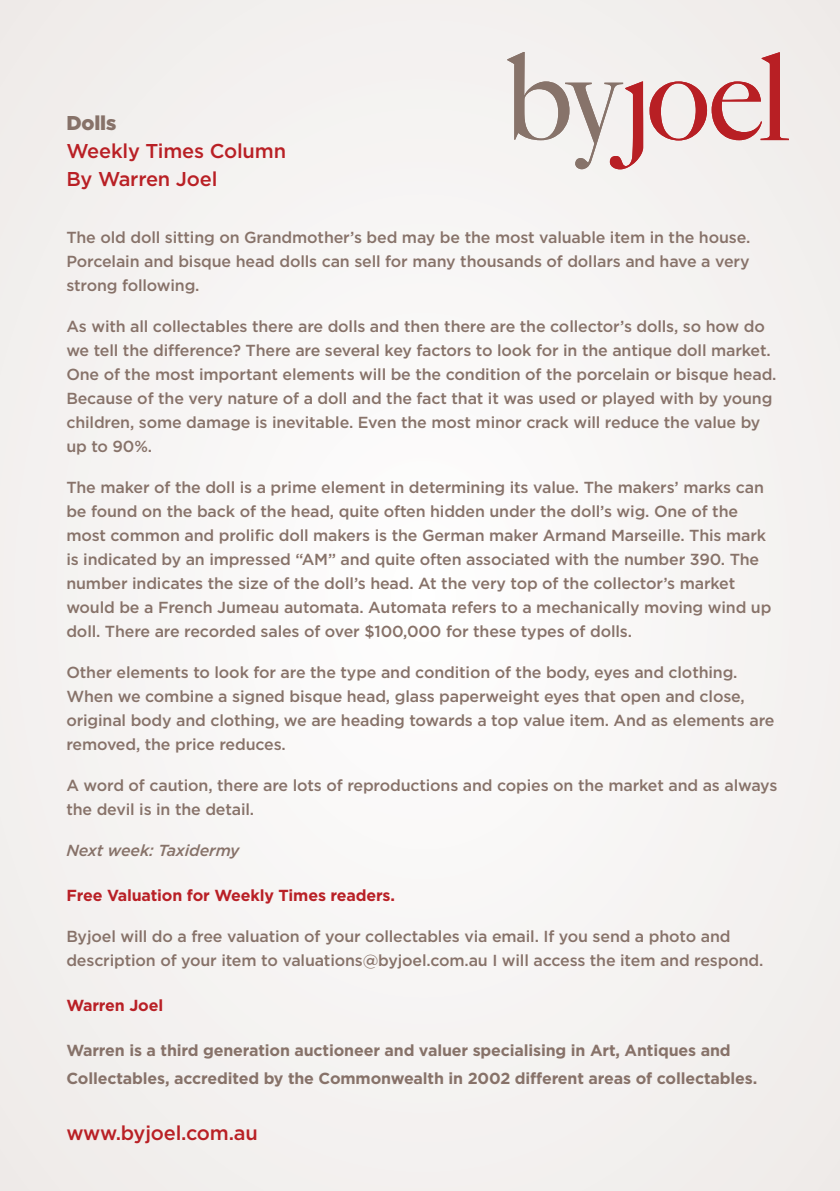
<style>
.page{position:relative;width:840px;height:1191px;background:#fff}
.page>*{position:absolute;margin:0;border:0;box-sizing:border-box;transform-origin:0 0}
.t1{font:500 20px/28px "Gotham";letter-spacing:-.01em;color:#b92025}
.t2{font:500 16px/24px "Gotham";letter-spacing:-.01em;color:#877269}
.t3{font:700 16px/28px "Gotham";letter-spacing:-.01em;color:#877269}
.t4{font:700 16px "Gotham";letter-spacing:-.01em;color:#b92026}
.t5{font:italic 500 16px "Gotham";letter-spacing:-.01em;color:#877269}
.s1{font-weight:900;color:#877269}
</style>
<div class="page">
<div style="left:0;top:0;width:839px;height:1191px;background:#f5f3f2"></div>
<svg style="left:507px;top:52px;width:135px;height:117px"></svg>
<svg style="left:649px;top:52px;width:139px;height:88px"></svg>
<p class="t1" style="left:66px;top:108px;width:221px"><span class="s1">Dolls<br></span>Weekly Times Column<br>By Warren Joel</p>
<p class="t2" style="left:66px;top:224px;width:685px;text-align:justify">The old doll sitting on Grandmother’s bed may be the most valuable item in the house.<br>Porcelain and bisque head dolls can sell for many thousands of dollars and have a very strong following.</p>
<p class="t2" style="left:66px;top:313px;width:711px">As with all collectables there are dolls and then there are the collector’s dolls, so how do we tell the difference? There are several key factors to look for in the antique doll market.<br>One of the most important elements will be the condition of the porcelain or bisque head.<br>Because of the very nature of a doll and the fact that it was used or played with by young children, some damage is inevitable. Even the most minor crack will reduce the value by up to 90%.</p>
<p class="t2" style="left:66px;top:474px;width:706px">The maker of the doll is a prime element in determining its value. The makers’ marks can be found on the back of the head, quite often hidden under the doll’s wig. One of the most common and prolific doll makers is the German maker Armand Marseille. This mark is indicated by an impressed “AM” and quite often associated with the number 390. The number indicates the size of the doll’s head. At the very top of the collector’s market would be a French Jumeau automata. Automata refers to a mechanically moving wind up doll. There are recorded sales of over $100,000 for these types of dolls.</p>
<p class="t2" style="left:66px;top:659px;width:709px">Other elements to look for are the type and condition of the body, eyes and clothing.<br>When we combine a signed bisque head, glass paperweight eyes that open and close, original body and clothing, we are heading towards a top value item. And as elements are removed, the price reduces.</p>
<p class="t2" style="left:66px;top:772px;width:712px">A word of caution, there are lots of reproductions and copies on the market and as always the devil is in the detail.</p>
<p class="t5" style="left:66px;top:841px;width:175px">Next week: Taxidermy</p>
<p class="t4" style="left:66px;top:886px;width:330px">Free Valuation for Weekly Times readers.</p>
<p class="t2" style="left:66px;top:923px;width:698px">Byjoel will do a free valuation of your collectables via email. If you send a photo and description of your item to valuations@byjoel.com.au I will access the item and respond.</p>
<p class="t4" style="left:66px;top:996px;width:98px">Warren Joel</p>
<p class="t3" style="left:66px;top:1035px;width:692px">Warren is a third generation auctioneer and valuer specialising in Art, Antiques and<br>Collectables, accredited by the Commonwealth in 2002 different areas of collectables.</p>
<p class="t1" style="left:66px;top:1118px;width:193px">www.byjoel.com.au</p>
</div>
